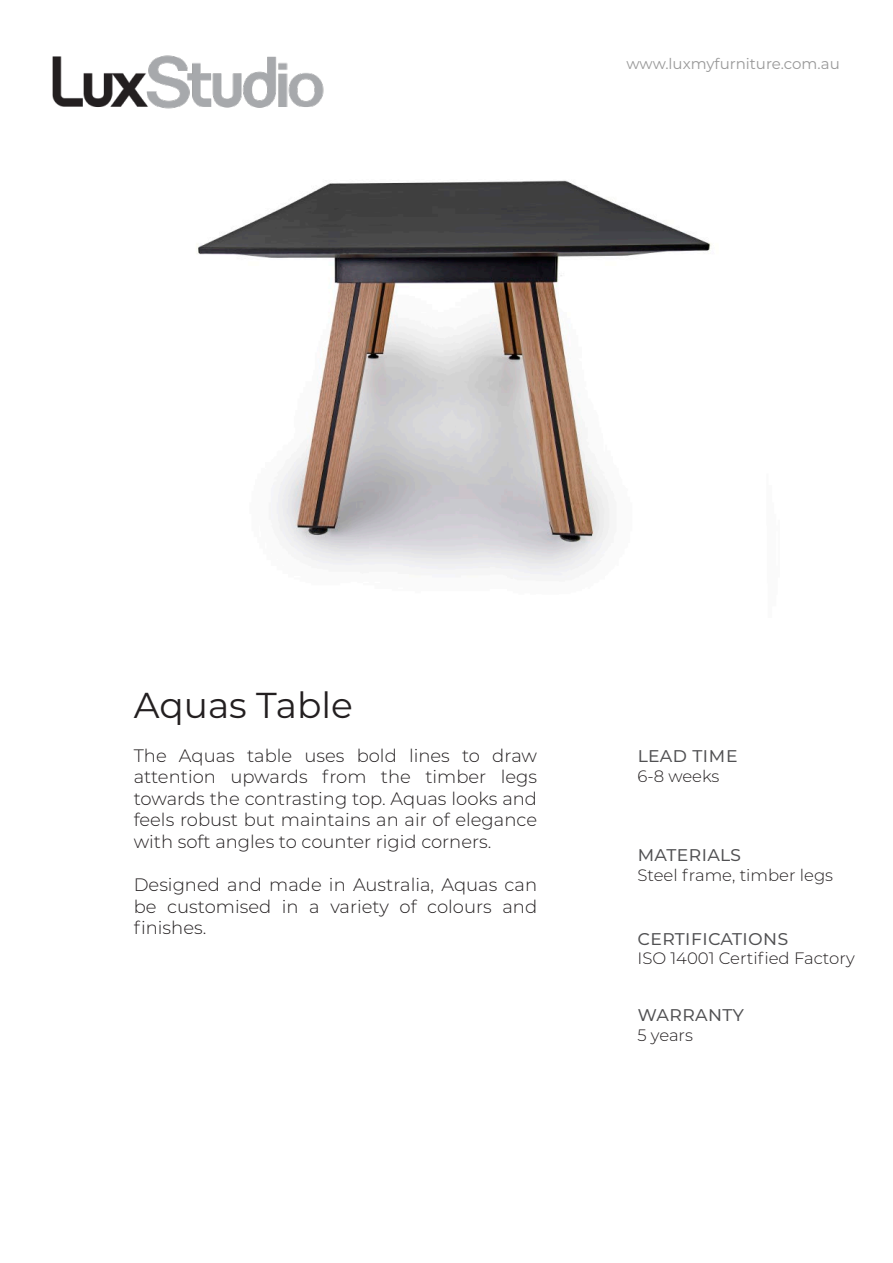
<style>
.page{position:relative;width:893px;height:1263px;background:#fff}
.page>*{position:absolute;margin:0;border:0;box-sizing:border-box;transform-origin:0 0}
.t1{font:36px "Montserrat";color:#231f20}
.t2{font:21px "Montserrat";color:#505052}
.t3{font:300 18px/21.6px "Montserrat";color:#231f20;text-align:justify}
.sub-info{font:300 16.5px "Montserrat";color:#231f20}
.t4{font:15px "Montserrat";color:#999}
</style>
<div class="page">
<img style="left:52px;top:55px;width:272px;height:54px">
<img style="left:197px;top:180px;width:514px;height:396px">
<p class="t4" style="left:626px;top:53px;width:215px">www.luxmyfurniture.com.au</p>
<p class="t1" style="left:134px;top:681px;width:221px">Aquas Table</p>
<p class="t3" style="left:134px;top:744px;width:405px">The Aquas table uses bold lines to draw attention upwards from the timber legs towards the contrasting top. Aquas looks and feels robust but maintains an air of elegance with soft angles to counter rigid corners.</p>
<p class="t3" style="left:134px;top:873px;width:405px">Designed and made in Australia, Aquas can be customised in a variety of colours and finishes.</p>
<p class="t2" style="left:637px;top:740px;width:102px">lead time</p>
<p class="sub-info" style="left:637px;top:765px;width:83px">6-8 weeks</p>
<p class="t2" style="left:637px;top:839px;width:105px">materials</p>
<p class="sub-info" style="left:637px;top:864px;width:197px">Steel frame, timber legs</p>
<p class="t2" style="left:637px;top:923px;width:153px">certifications</p>
<p class="sub-info" style="left:637px;top:947px;width:219px">ISO 14001 Certified Factory</p>
<p class="t2" style="left:637px;top:999px;width:108px">warranty</p>
<p class="sub-info" style="left:637px;top:1024px;width:57px">5 years</p>
</div>
